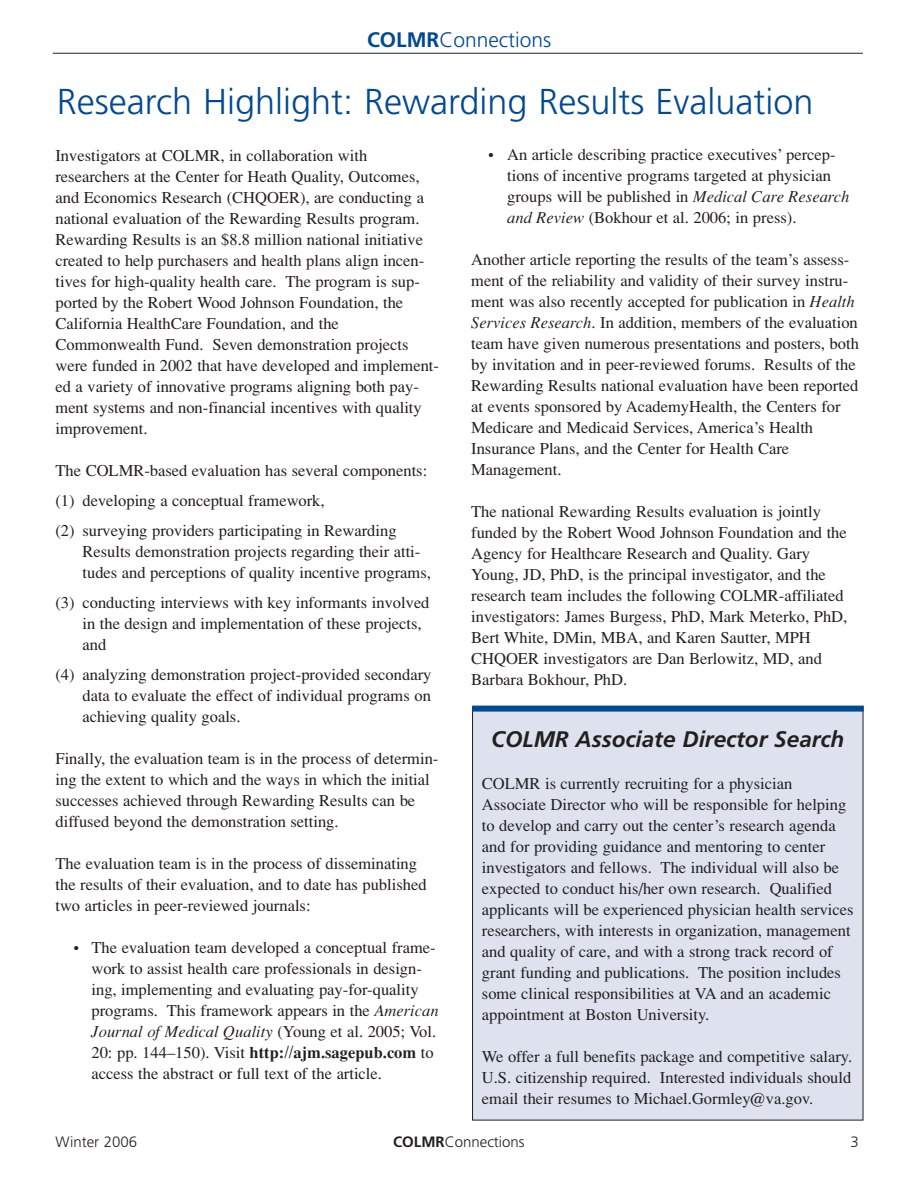
<style>
.page{position:relative;width:918px;height:1188px;background:#fff}
.page>*{position:absolute;margin:0;border:0;box-sizing:border-box;transform-origin:0 0}
.t1{font:300 36px "Frutiger";color:#014990}
.t2{font:italic 700 22.5px "Frutiger";color:#231f20}
.t3{font:300 21px "Frutiger";color:#014990}
.t4{font:16.5px/21px "Times";color:#231f20}
.t5{font:300 15px "Frutiger";color:#231f20}
.s1{font-weight:700}
.s2{font-style:italic}
</style>
<div class="page">
<hr style="left:53px;top:53px;width:810px;height:1px;background:#231f20">
<div style="left:473px;top:708px;width:390px;height:412px;background:#dee2ef"></div>
<div style="left:472px;top:706px;width:392px;height:6px;background:#014990"></div>
<p class="t3" style="left:367px;top:31px;width:186px"><span class="s1">COLMR</span>Connections</p>
<h1 class="t1" style="left:57px;top:87px;width:758px">Research Highlight: Rewarding Results Evaluation</h1>
<p class="t4" style="left:507px;top:146px;width:344px;text-indent:-19px">• An article describing practice executives’ percep&shy;tions of incentive programs targeted at physician groups will be published in <span class="s2">Medical Care Research and Review</span> (Bokhour et al. 2006; in press).</p>
<p class="t4" style="left:471px;top:251px;width:389px">Another article reporting the results of the team’s assess&shy;ment of the reliability and validity of their survey instru&shy;ment was also recently accepted for publication in <span class="s2">Health Services Research</span>. In addition, members of the evaluation team have given numerous presentations and posters, both by invitation and in peer-reviewed forums. Results of the Rewarding Results national evaluation have been reported at events sponsored by AcademyHealth, the Centers for Medicare and Medicaid Services, America’s Health Insurance Plans, and the Center for Health Care Management.</p>
<p class="t4" style="left:471px;top:503px;width:378px">The national Rewarding Results evaluation is jointly funded by the Robert Wood Johnson Foundation and the Agency for Healthcare Research and Quality. Gary Young, JD, PhD, is the principal investigator, and the research team includes the following COLMR-affiliated investigators: James Burgess, PhD, Mark Meterko, PhD, Bert White, DMin, MBA, and Karen Sautter, MPH CHQOER investigators are Dan Berlowitz, MD, and Barbara Bokhour, PhD.</p>
<p class="t4" style="left:56px;top:147px;width:385px">Investigators at COLMR, in collaboration with researchers at the Center for Heath Quality, Outcomes, and Economics Research (CHQOER), are conducting a national evaluation of the Rewarding Results program.<br>Rewarding Results is an $8.8 million national initiative created to help purchasers and health plans align incen&shy;tives for high-quality health care. The program is sup&shy;ported by the Robert Wood Johnson Foundation, the California HealthCare Foundation, and the Commonwealth Fund. Seven demonstration projects were funded in 2002 that have developed and implement&shy;ed a variety of innovative programs aligning both pay&shy;ment systems and non-financial incentives with quality improvement.</p>
<p class="t4" style="left:56px;top:457px;width:373px;line-height:30px">The COLMR-based evaluation has several components: (1) developing a conceptual framework,<br>(2) surveying providers participating in Rewarding</p>
<p class="t4" style="left:83px;top:543px;width:350px">Results demonstration projects regarding their atti&shy;tudes and perceptions of quality incentive programs,</p>
<p class="t4" style="left:83px;top:594px;width:349px;text-indent:-27px">(3) conducting interviews with key informants involved in the design and implementation of these projects, and</p>
<p class="t4" style="left:83px;top:666px;width:350px;text-align:justify;text-indent:-27px">(4) analyzing demonstration project-provided secondary data to evaluate the effect of individual programs on achieving quality goals.</p>
<p class="t4" style="left:56px;top:750px;width:384px">Finally, the evaluation team is in the process of determin&shy;ing the extent to which and the ways in which the initial successes achieved through Rewarding Results can be diffused beyond the demonstration setting.</p>
<p class="t4" style="left:56px;top:855px;width:373px">The evaluation team is in the process of disseminating the results of their evaluation, and to date has published two articles in peer-reviewed journals:</p>
<p class="t4" style="left:91px;top:939px;width:349px;text-indent:-18px">• The evaluation team developed a conceptual frame&shy;work to assist health care professionals in design&shy;ing, implementing and evaluating pay-for-quality programs. This framework appears in the <span class="s2">American Journal of Medical Quality</span> (Young et al. 2005; Vol.<br>20: pp. 144–150). Visit <span class="s1">http://ajm.sagepub.com</span> to access the abstract or full text of the article.</p>
<h2 class="t2" style="left:491px;top:730px;width:355px">COLMR Associate Director Search</h2>
<p class="t4" style="left:482px;top:774px;width:373px">COLMR is currently recruiting for a physician Associate Director who will be responsible for helping to develop and carry out the center’s research agenda and for providing guidance and mentoring to center investigators and fellows. The individual will also be expected to conduct his/her own research. Qualified applicants will be experienced physician health services researchers, with interests in organization, management and quality of care, and with a strong track record of grant funding and publications. The position includes some clinical responsibilities at VA and an academic appointment at Boston University.</p>
<p class="t4" style="left:482px;top:1047px;width:372px;text-align:justify">We offer a full benefits package and competitive salary.<br>U.S. citizenship required. Interested individuals should email their resumes to Michael.Gormley@va.gov.</p>
<p class="t5" style="left:56px;top:1136px;width:83px">Winter 2006</p>
<p class="t5" style="left:393px;top:1136px;width:133px"><span class="s1">COLMR</span>Connections</p>
<p class="t5" style="left:850px;top:1136px;width:10px">3</p>
</div>
